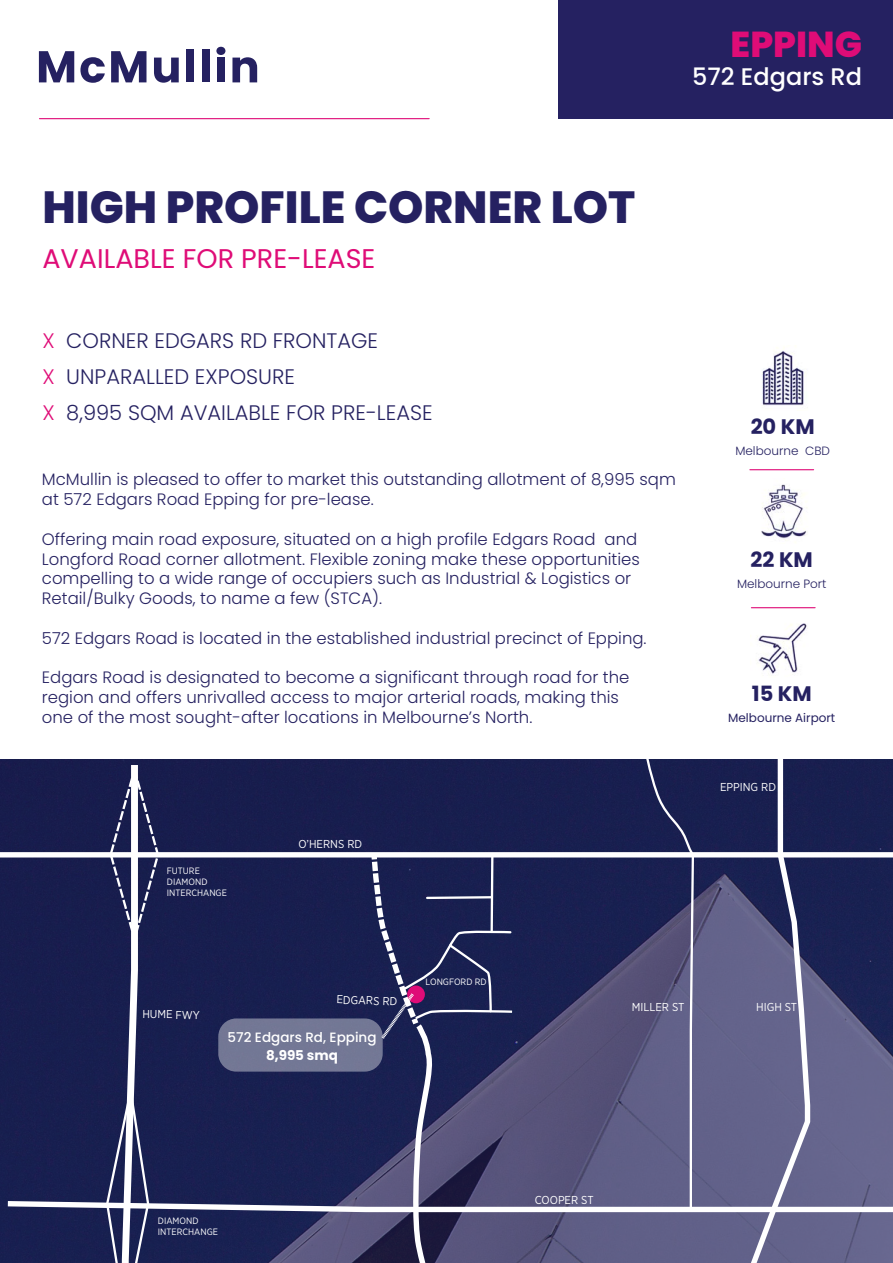
<style>
.page{position:relative;width:893px;height:1263px;background:#fff}
.page>*{position:absolute;margin:0;border:0;box-sizing:border-box;transform-origin:0 0}
.t1{font:800 45px "Poppins";color:#252161}
.t2{font:800 36px "Poppins";color:#df0c77}
.t3{font:27px "Poppins";color:#df0c77}
.t4{font:500 24px "Poppins";color:#fff}
.t5{font:300 21px "Poppins";color:#252161}
.t6{font:700 21px "Poppins";color:#252161}
.t7{font:300 16.5px "Poppins";color:#252161}
.t8{font:500 13.5px "Poppins";color:#fff}
.t9{font:700 13.5px "Poppins";color:#fff}
.t10{font:300 12px "Poppins";color:#252161}
.t11{font:12px "Poppins";color:#252161}
.t12{font:11.55px "Gotham Narrow";color:#fff}
.t13{font:9.15px/11.1px "Gotham Narrow";color:#fff}
.s1{color:#df0c77}
</style>
<div class="page">
<div style="left:558px;top:0;width:335px;height:118px;background:#252161"></div>
<svg style="left:39px;top:51px;width:35px;height:31px"></svg>
<svg style="left:80px;top:57px;width:25px;height:26px"></svg>
<svg style="left:111px;top:51px;width:35px;height:31px"></svg>
<svg style="left:154px;top:58px;width:25px;height:25px"></svg>
<div style="left:186px;top:49px;width:8px;height:33px;background:#252161"></div>
<div style="left:202px;top:49px;width:7px;height:33px;background:#252161"></div>
<div style="left:216px;top:47px;width:9px;height:8px;background:#252161;border-radius:50%"></div>
<div style="left:217px;top:58px;width:8px;height:24px;background:#252161"></div>
<svg style="left:232px;top:57px;width:25px;height:25px"></svg>
<hr style="left:39px;top:118px;width:390px;height:1px;background:#df0c77">
<svg style="left:2px;top:759px;width:891px;height:504px;background:#393c67"></svg>
<img style="left:757px;top:623px;width:51px;height:51px">
<img style="left:761px;top:484px;width:46px;height:55px">
<img style="left:762px;top:351px;width:42px;height:55px">
<hr style="left:750px;top:469px;width:64px;height:1px;background:#df0c77">
<hr style="left:751px;top:607px;width:64px;height:1px;background:#df0c77">
<p class="t2" style="left:731px;top:23px;width:133px">EPPING</p>
<p class="t4" style="left:692px;top:63px;width:171px">572 Edgars Rd</p>
<p class="t1" style="left:42px;top:181px;width:595px">HIGH PROFILE CORNER LOT</p>
<p class="t3" style="left:42px;top:243px;width:335px">AVAILABLE FOR PRE-LEASE</p>
<p class="t5" style="left:43px;top:328px;width:337px"><span class="s1">X</span> CORNER EDGARS RD FRONTAGE</p>
<p class="t5" style="left:43px;top:364px;width:254px"><span class="s1">X</span> UNPARALLED EXPOSURE</p>
<p class="t5" style="left:43px;top:400px;width:392px"><span class="s1">X</span> 8,995 SQM AVAILABLE FOR PRE-LEASE</p>
<p class="t7" style="left:42px;top:470px;width:635px">McMullin is pleased to offer to market this outstanding allotment of 8,995 sqm</p>
<p class="t7" style="left:42px;top:490px;width:333px">at 572 Edgars Road Epping for pre-lease.</p>
<p class="t7" style="left:42px;top:529px;width:597px">Offering main road exposure, situated on a high profile Edgars Road and</p>
<p class="t7" style="left:42px;top:549px;width:600px">Longford Road corner allotment. Flexible zoning make these opportunities</p>
<p class="t7" style="left:42px;top:569px;width:591px">compelling to a wide range of occupiers such as Industrial &amp; Logistics or</p>
<p class="t7" style="left:42px;top:589px;width:342px">Retail/Bulky Goods, to name a few (STCA).</p>
<p class="t7" style="left:42px;top:628px;width:606px">572 Edgars Road is located in the established industrial precinct of Epping.</p>
<p class="t7" style="left:42px;top:668px;width:589px">Edgars Road is designated to become a significant through road for the</p>
<p class="t7" style="left:42px;top:688px;width:579px">region and offers unrivalled access to major arterial roads, making this</p>
<p class="t7" style="left:42px;top:708px;width:492px">one of the most sought-after locations in Melbourne’s North.</p>
<p class="t13" style="left:167px;top:865px;width:62px">FUTURE<br>DIAMOND<br>INTERCHANGE</p>
<p class="t12" style="left:298px;top:836px;width:65px">O’HERNS RD</p>
<p class="t13" style="left:426px;top:976px;width:63px">LONGFORD RD</p>
<p class="t6" style="left:751px;top:414px;width:66px">20 KM</p>
<p class="t10" style="left:735px;top:443px;width:96px">Melbourne CBD</p>
<p class="t6" style="left:751px;top:547px;width:64px">22 KM</p>
<p class="t10" style="left:737px;top:577px;width:91px">Melbourne Port</p>
<p class="t6" style="left:752px;top:681px;width:61px">15 KM</p>
<p class="t11" style="left:728px;top:710px;width:109px">Melbourne Airport</p>
<p class="t12" style="left:720px;top:779px;width:57px">EPPING RD</p>
<p class="t12" style="left:143px;top:1007px;width:59px;rotate:1deg">HUME FWY</p>
<p class="t12" style="left:337px;top:992px;width:62px;rotate:2deg">EDGARS RD</p>
<p class="t8" style="left:227px;top:1030px;width:151px">572 Edgars Rd, Epping</p>
<p class="t9" style="left:266px;top:1048px;width:73px">8,995 smq</p>
<p class="t13" style="left:158px;top:1215px;width:62px">DIAMOND<br>INTERCHANGE</p>
<p class="t12" style="left:632px;top:1000px;width:54px">MILLER ST</p>
<p class="t12" style="left:756px;top:1000px;width:43px">HIGH ST</p>
<p class="t12" style="left:535px;top:1192px;width:60px">COOPER ST</p>
</div>
